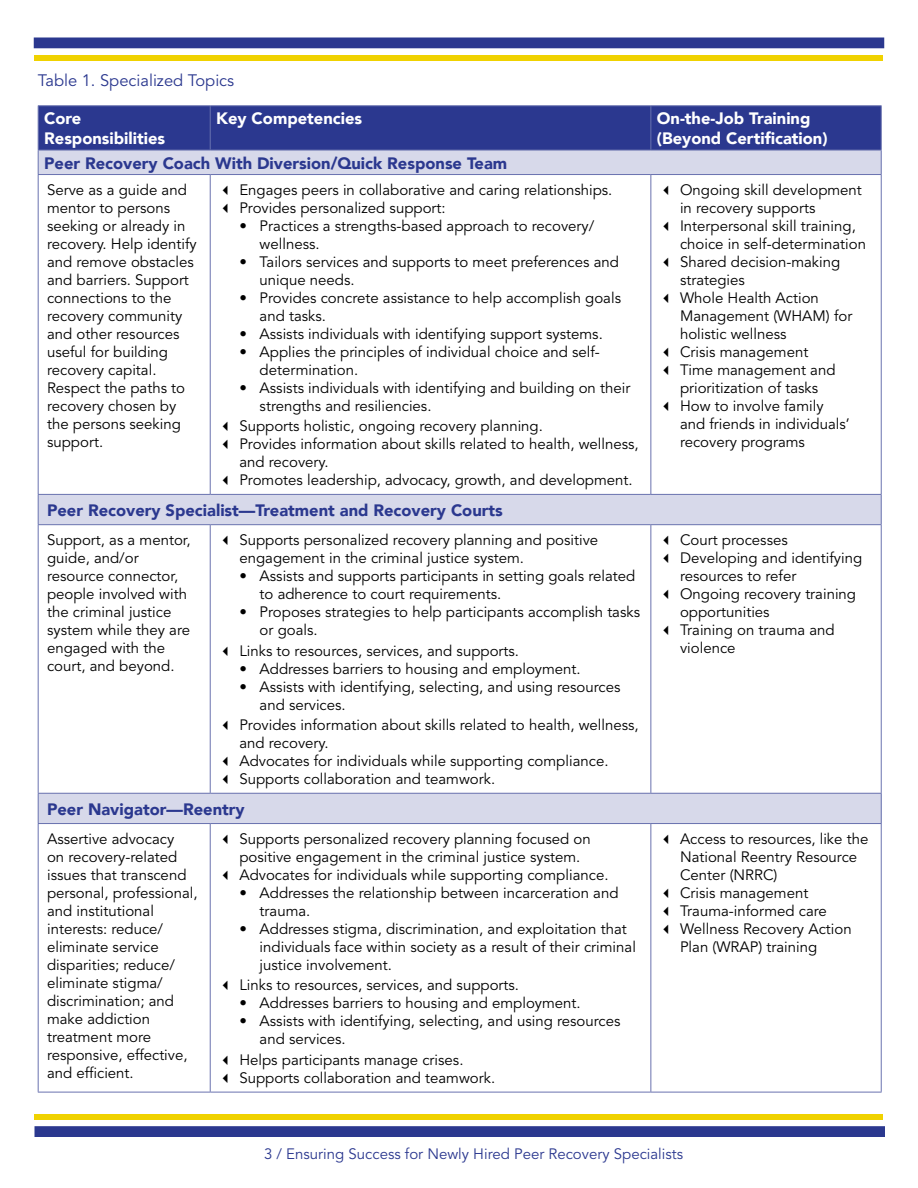
<style>
.page{position:relative;width:918px;height:1188px;background:#fff}
.page>*{position:absolute;margin:0;border:0;box-sizing:border-box;transform-origin:0 0}
.t1{font:900 16.5px "Avenir LT";color:#2b388f}
.t2{font:900 16.5px/19.8px "Avenir LT";color:#fff}
.t3{font:16.5px "Avenir LT Std";color:#2b388f}
.t4{font:15px/18px "Avenir LT Std";color:#000}
.t5{font:15px "Avenir LT Std";color:#2b388f}
</style>
<div class="page">
<div style="left:34px;top:38px;width:850px;height:10px;background:#2b388f"></div>
<div style="left:34px;top:55px;width:849px;height:5px;background:#f0d200"></div>
<div style="left:34px;top:1126px;width:851px;height:11px;background:#2b388f;border:2px solid #2b388f"></div>
<div style="left:34px;top:1114px;width:849px;height:6px;background:#f0d200"></div>
<svg style="left:39px;top:175px;width:842px;height:349px"></svg>
<div style="left:38px;top:793px;width:843px;height:31px;background:#d7d9ea"></div>
<hr style="left:38px;top:105px;width:172px;height:1px;background:#6972af">
<hr style="left:210px;top:105px;width:441px;height:1px;background:#6972af">
<hr style="left:651px;top:105px;width:231px;height:1px;background:#6972af">
<svg style="left:38px;top:106px;width:844px;height:68px;background:#6770af"></svg>
<hr style="left:38px;top:174px;width:172px;height:1px;background:#6972af">
<hr style="left:38px;top:175px;width:1px;height:319px;background:#6972af">
<hr style="left:210px;top:174px;width:441px;height:1px;background:#6972af">
<hr style="left:210px;top:175px;width:1px;height:319px;background:#6972af">
<hr style="left:651px;top:174px;width:231px;height:1px;background:#6972af">
<hr style="left:650px;top:175px;width:1px;height:319px;background:#6972af">
<hr style="left:881px;top:175px;width:1px;height:319px;background:#6972af">
<hr style="left:38px;top:494px;width:172px;height:1px;background:#6972af">
<svg style="left:38px;top:495px;width:1px;height:29px"></svg>
<hr style="left:210px;top:494px;width:441px;height:1px;background:#6972af">
<hr style="left:651px;top:494px;width:231px;height:1px;background:#6972af">
<svg style="left:881px;top:495px;width:1px;height:29px"></svg>
<hr style="left:38px;top:524px;width:172px;height:1px;background:#6972af">
<hr style="left:38px;top:525px;width:1px;height:268px;background:#6972af">
<hr style="left:210px;top:524px;width:441px;height:1px;background:#6972af">
<hr style="left:210px;top:525px;width:1px;height:268px;background:#6972af">
<hr style="left:651px;top:524px;width:231px;height:1px;background:#6972af">
<hr style="left:650px;top:525px;width:1px;height:268px;background:#6972af">
<hr style="left:881px;top:525px;width:1px;height:268px;background:#6972af">
<hr style="left:38px;top:793px;width:172px;height:1px;background:#6972af">
<svg style="left:38px;top:794px;width:1px;height:29px"></svg>
<hr style="left:210px;top:793px;width:441px;height:1px;background:#6972af">
<hr style="left:651px;top:793px;width:231px;height:1px;background:#6972af">
<svg style="left:881px;top:794px;width:1px;height:29px"></svg>
<hr style="left:38px;top:823px;width:172px;height:1px;background:#6972af">
<hr style="left:38px;top:824px;width:1px;height:268px;background:#6972af">
<hr style="left:210px;top:823px;width:441px;height:1px;background:#6972af">
<hr style="left:210px;top:824px;width:1px;height:268px;background:#6972af">
<hr style="left:651px;top:823px;width:231px;height:1px;background:#6972af">
<hr style="left:650px;top:824px;width:1px;height:268px;background:#6972af">
<hr style="left:881px;top:824px;width:1px;height:268px;background:#6972af">
<hr style="left:38px;top:1092px;width:172px;height:1px;background:#6972af">
<hr style="left:210px;top:1092px;width:441px;height:1px;background:#6972af">
<hr style="left:651px;top:1092px;width:231px;height:1px;background:#6972af">
<svg style="left:223px;top:185px;width:5px;height:10px"></svg>
<svg style="left:223px;top:203px;width:5px;height:10px"></svg>
<svg style="left:223px;top:422px;width:5px;height:9px"></svg>
<svg style="left:223px;top:440px;width:5px;height:9px"></svg>
<svg style="left:223px;top:476px;width:5px;height:9px"></svg>
<svg style="left:664px;top:185px;width:4px;height:10px"></svg>
<svg style="left:664px;top:221px;width:4px;height:10px"></svg>
<svg style="left:664px;top:257px;width:4px;height:10px"></svg>
<svg style="left:664px;top:293px;width:4px;height:10px"></svg>
<svg style="left:664px;top:347px;width:4px;height:10px"></svg>
<svg style="left:664px;top:365px;width:4px;height:10px"></svg>
<svg style="left:664px;top:401px;width:4px;height:10px"></svg>
<p class="t3" style="left:38px;top:71px;width:198px">Table 1. Specialized Topics</p>
<p class="t2" style="left:44px;top:108px;width:123px">Core<br>Responsibilities</p>
<p class="t2" style="left:216px;top:108px;width:148px">Key Competencies</p>
<p class="t2" style="left:657px;top:108px;width:172px">On-the-Job Training (Beyond Certification)</p>
<p class="t1" style="left:44px;top:153px;width:465px">Peer Recovery Coach With Diversion/Quick Response Team</p>
<p class="t4" style="left:47px;top:181px;width:151px">Serve as a guide and mentor to persons seeking or already in recovery. Help identify and remove obstacles and barriers. Support connections to the recovery community and other resources useful for building recovery capital.<br>Respect the paths to recovery chosen by the persons seeking support.</p>
<p class="t4" style="left:239px;top:181px;width:375px">Engages peers in collaborative and caring relationships.<br>Provides personalized support:</p>
<p class="t4" style="left:680px;top:181px;width:188px">Ongoing skill development in recovery supports<br>Interpersonal skill training, choice in self-determination<br>Shared decision-making strategies<br>Whole Health Action<br>Management (WHAM) for holistic wellness<br>Crisis management<br>Time management and prioritization of tasks<br>How to involve family<br>and friends in individuals’ recovery programs</p>
<p class="t4" style="left:260px;top:217px;width:336px;text-indent:-20px">• Practices a strengths-based approach to recovery/ wellness.</p>
<p class="t4" style="left:260px;top:253px;width:361px;text-indent:-20px">• Tailors services and supports to meet preferences and unique needs.</p>
<p class="t4" style="left:260px;top:289px;width:363px;text-indent:-20px">• Provides concrete assistance to help accomplish goals and tasks.</p>
<p class="t4" style="left:239px;top:325px;width:365px">• Assists individuals with identifying support systems.</p>
<p class="t4" style="left:260px;top:343px;width:342px;text-indent:-20px">• Applies the principles of individual choice and self&shy;determination.</p>
<p class="t4" style="left:260px;top:379px;width:372px;text-indent:-20px">• Assists individuals with identifying and building on their strengths and resiliencies.</p>
<p class="t4" style="left:239px;top:418px;width:401px">Supports holistic, ongoing recovery planning.<br>Provides information about skills related to health, wellness, and recovery.<br>Promotes leadership, advocacy, growth, and development.</p>
<p class="t1" style="left:47px;top:500px;width:457px">Peer Recovery Specialist—Treatment and Recovery Courts</p>
<p class="t4" style="left:47px;top:531px;width:145px">Support, as a mentor, guide, and/or resource connector, people involved with the criminal justice system while they are engaged with the court, and beyond.</p>
<p class="t4" style="left:239px;top:531px;width:360px">Supports personalized recovery planning and positive engagement in the criminal justice system.</p>
<p class="t4" style="left:260px;top:567px;width:377px;text-indent:-20px">• Assists and supports participants in setting goals related to adherence to court requirements.</p>
<p class="t4" style="left:260px;top:603px;width:382px;text-indent:-20px">• Proposes strategies to help participants accomplish tasks or goals.</p>
<p class="t4" style="left:239px;top:642px;width:281px">Links to resources, services, and supports.</p>
<p class="t4" style="left:239px;top:660px;width:343px">• Addresses barriers to housing and employment.</p>
<p class="t4" style="left:260px;top:678px;width:362px;text-indent:-20px">• Assists with identifying, selecting, and using resources and services.</p>
<p class="t4" style="left:239px;top:717px;width:401px">Provides information about skills related to health, wellness, and recovery.<br>Advocates for individuals while supporting compliance.<br>Supports collaboration and teamwork.</p>
<p class="t1" style="left:47px;top:799px;width:199px">Peer Navigator—Reentry</p>
<p class="t4" style="left:47px;top:830px;width:152px">Assertive advocacy<br>on recovery-related issues that transcend personal, professional, and institutional interests: reduce/ eliminate service disparities; reduce/ eliminate stigma/ discrimination; and make addiction treatment more responsive, effective, and efficient.</p>
<p class="t4" style="left:239px;top:830px;width:371px">Supports personalized recovery planning focused on positive engagement in the criminal justice system.<br>Advocates for individuals while supporting compliance.</p>
<p class="t4" style="left:260px;top:884px;width:360px;text-indent:-20px">• Addresses the relationship between incarceration and trauma.</p>
<p class="t4" style="left:260px;top:920px;width:378px;text-indent:-20px">• Addresses stigma, discrimination, and exploitation that individuals face within society as a result of their criminal justice involvement.</p>
<p class="t4" style="left:239px;top:977px;width:281px">Links to resources, services, and supports.</p>
<p class="t4" style="left:239px;top:995px;width:343px">• Addresses barriers to housing and employment.</p>
<p class="t4" style="left:260px;top:1013px;width:362px;text-indent:-20px">• Assists with identifying, selecting, and using resources and services.</p>
<p class="t4" style="left:239px;top:1051px;width:257px">Helps participants manage crises.<br>Supports collaboration and teamwork.</p>
<p class="t4" style="left:680px;top:531px;width:184px">Court processes<br>Developing and identifying resources to refer<br>Ongoing recovery training opportunities<br>Training on trauma and violence</p>
<p class="t4" style="left:680px;top:830px;width:190px">Access to resources, like the<br>National Reentry Resource<br>Center (NRRC)<br>Crisis management<br>Trauma-informed care<br>Wellness Recovery Action<br>Plan (WRAP) training</p>
<p class="t5" style="left:264px;top:1145px;width:421px">3 / Ensuring Success for Newly Hired Peer Recovery Specialists</p>
</div>
